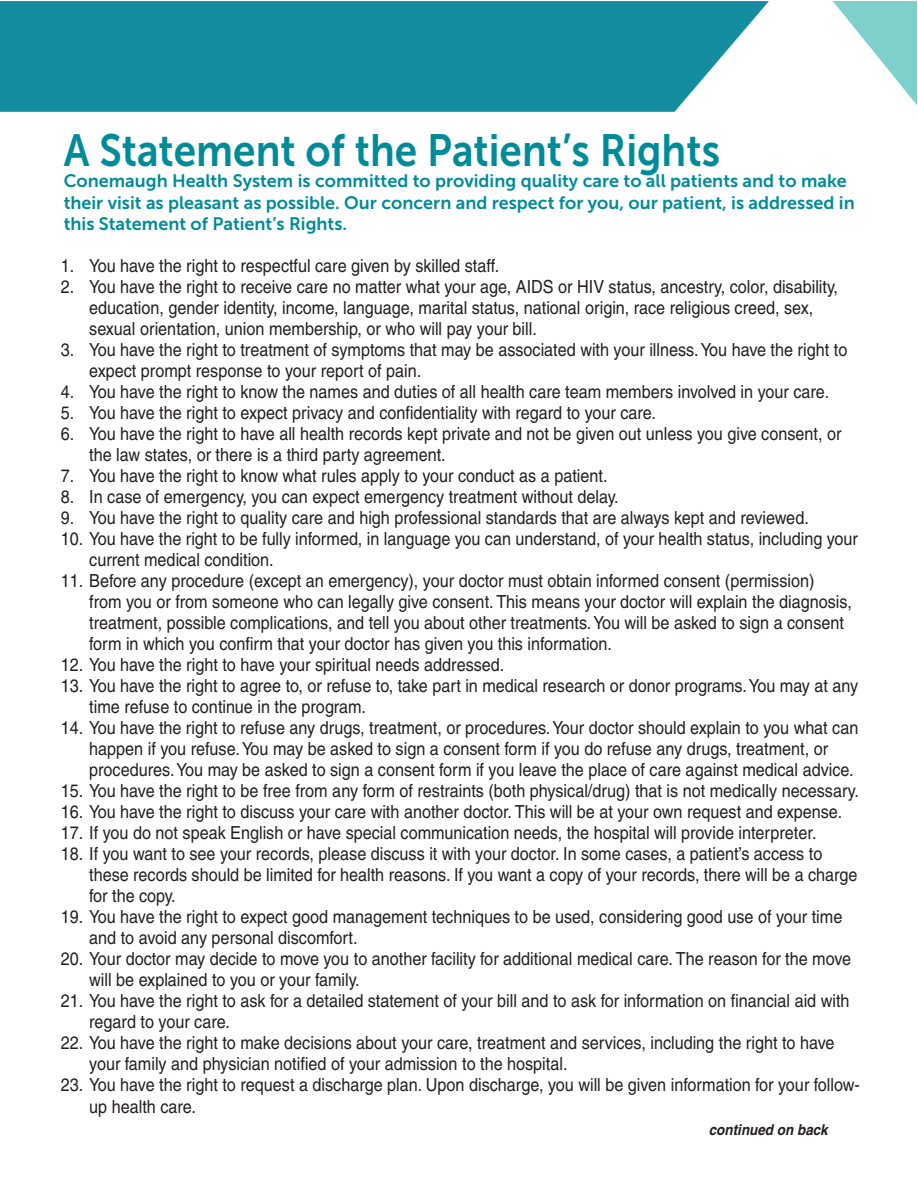
<style>
.page{position:relative;width:918px;height:1188px;background:#fff}
.page>*{position:absolute;margin:0;border:0;box-sizing:border-box;transform-origin:0 0}
.t1{font:45px "Museo Sans 700";color:#008b99;scale:.9 1}
.t2{font:18px/21px "Helvetica";color:#231f20;scale:.9 1}
.t3{font:18px/21.6px "Museo Sans 700";color:#008b99}
.t4{font:italic 700 15px "Helvetica";color:#231f20;scale:.9 1}
</style>
<div class="page">
<svg style="left:0;top:1px;width:769px;height:111px;background:#2294a6"></svg>
<svg style="left:833px;top:1px;width:83px;height:103px"></svg>
<p class="t1" style="left:64px;top:125px;width:731px">A Statement of the Patient’s Rights</p>
<p class="t3" style="left:64px;top:170px;width:793px">Conemaugh Health System is committed to providing quality care to all patients and to make their visit as pleasant as possible. Our concern and respect for you, our patient, is addressed in this Statement of Patient’s Rights.</p>
<p class="t2" style="left:61px;top:255px;width:489px">1. You have the right to respectful care given by skilled staff.</p>
<p class="t2" style="left:89px;top:276px;width:833px;text-indent:-28px">2. You have the right to receive care no matter what your age, AIDS or HIV status, ancestry, color, disability, education, gender identity, income, language, marital status, national origin, race religious creed, sex, sexual orientation, union membership, or who will pay your bill.</p>
<p class="t2" style="left:89px;top:339px;width:844px;text-indent:-28px">3. You have the right to treatment of symptoms that may be associated with your illness. You have the right to expect prompt response to your report of pain.</p>
<p class="t2" style="left:61px;top:381px;width:855px">4. You have the right to know the names and duties of all health care team members involved in your care.</p>
<p class="t2" style="left:61px;top:402px;width:663px">5. You have the right to expect privacy and confidentiality with regard to your care.</p>
<p class="t2" style="left:89px;top:423px;width:837px;text-indent:-28px">6. You have the right to have all health records kept private and not be given out unless you give consent, or the law states, or there is a third party agreement.</p>
<p class="t2" style="left:61px;top:465px;width:609px">7. You have the right to know what rules apply to your conduct as a patient.</p>
<p class="t2" style="left:61px;top:486px;width:621px">8. In case of emergency, you can expect emergency treatment without delay.</p>
<p class="t2" style="left:61px;top:507px;width:833px">9. You have the right to quality care and high professional standards that are always kept and reviewed.</p>
<p class="t2" style="left:89px;top:528px;width:856px;text-indent:-28px">10. You have the right to be fully informed, in language you can understand, of your health status, including your current medical condition.</p>
<p class="t2" style="left:89px;top:570px;width:849px;text-indent:-28px">11. Before any procedure (except an emergency), your doctor must obtain informed consent (permission)<br>from you or from someone who can legally give consent. This means your doctor will explain the diagnosis, treatment, possible complications, and tell you about other treatments. You will be asked to sign a consent form in which you confirm that your doctor has given you this information.</p>
<p class="t2" style="left:61px;top:654px;width:494px">12. You have the right to have your spiritual needs addressed.</p>
<p class="t2" style="left:89px;top:675px;width:856px;text-indent:-28px">13. You have the right to agree to, or refuse to, take part in medical research or donor programs. You may at any time refuse to continue in the program.</p>
<p class="t2" style="left:89px;top:717px;width:856px;text-indent:-28px">14. You have the right to refuse any drugs, treatment, or procedures. Your doctor should explain to you what can happen if you refuse. You may be asked to sign a consent form if you do refuse any drugs, treatment, or procedures. You may be asked to sign a consent form if you leave the place of care against medical advice.</p>
<p class="t2" style="left:61px;top:780px;width:888px">15. You have the right to be free from any form of restraints (both physical/drug) that is not medically necessary.</p>
<p class="t2" style="left:61px;top:801px;width:870px">16. You have the right to discuss your care with another doctor. This will be at your own request and expense.</p>
<p class="t2" style="left:61px;top:822px;width:841px">17. If you do not speak English or have special communication needs, the hospital will provide interpreter.</p>
<p class="t2" style="left:89px;top:843px;width:855px;text-indent:-28px">18. If you want to see your records, please discuss it with your doctor. In some cases, a patient’s access to these records should be limited for health reasons. If you want a copy of your records, there will be a charge for the copy.</p>
<p class="t2" style="left:89px;top:906px;width:838px;text-indent:-28px">19. You have the right to expect good management techniques to be used, considering good use of your time and to avoid any personal discomfort.</p>
<p class="t2" style="left:89px;top:948px;width:848px;text-indent:-28px">20. Your doctor may decide to move you to another facility for additional medical care. The reason for the move will be explained to you or your family.</p>
<p class="t2" style="left:89px;top:990px;width:846px;text-indent:-28px">21. You have the right to ask for a detailed statement of your bill and to ask for information on financial aid with regard to your care.</p>
<p class="t2" style="left:89px;top:1032px;width:830px;text-indent:-28px">22. You have the right to make decisions about your care, treatment and services, including the right to have your family and physician notified of your admission to the hospital.</p>
<p class="t2" style="left:89px;top:1074px;width:858px;line-height:21.6px;text-indent:-28px">23. You have the right to request a discharge plan. Upon discharge, you will be given information for your follow&shy;up health care.</p>
<p class="t4" style="left:709px;top:1121px;width:134px">continued on back</p>
</div>
